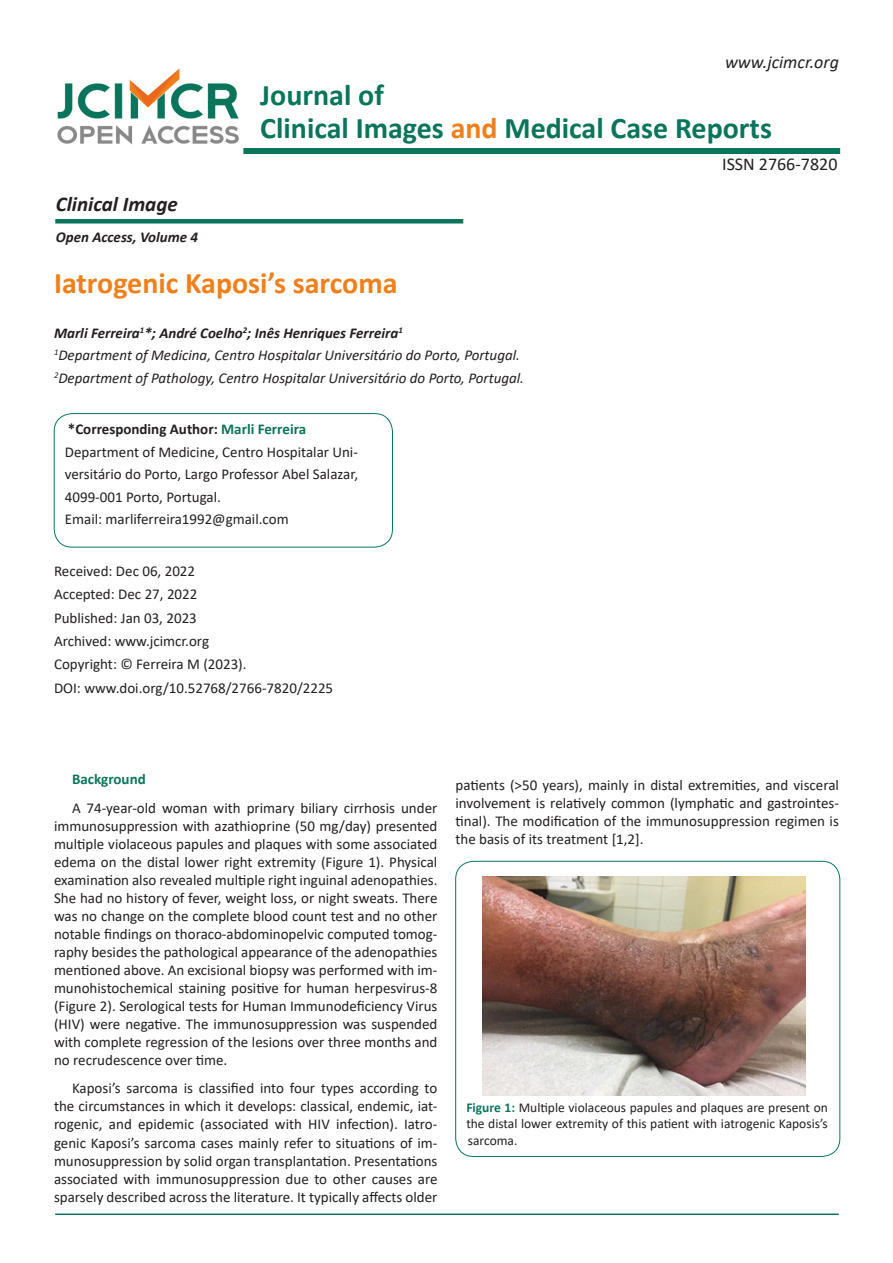
<style>
.page{position:relative;width:893px;height:1263px;background:#fff}
.page>*{position:absolute;margin:0;border:0;box-sizing:border-box;transform-origin:0 0}
.t1{font:700 30px "Calibri";color:#0a755b}
.t2{font:700 30px "Calibri";color:#ef7f1a}
.t3{font:italic 700 21px "Calibri";color:#231f20}
.t4{font:italic 18px "Calibri";color:#231f20}
.t5{font:18px "Calibri";color:#231f20}
.t6{font:15px/18px "Calibri";color:#231f20;text-align:justify}
.t7{font:italic 15px "Calibri";color:#231f20}
.t8{font:italic 700 15px "Calibri";color:#231f20}
.t9{font:700 15px "Calibri";color:#231f20}
.t10{font:700 15px "Calibri";color:#0a755b}
.t11{font:13.5px/16.5px "Calibri";color:#231f20;text-align:justify}
.s1{color:#ef7f1a}
.s2{color:#0a755b}
.s3{font-weight:700;color:#0a755b}
</style>
<div class="page">
<div style="left:243px;top:148px;width:597px;height:6px;background:#0a755b"></div>
<div style="left:55px;top:219px;width:408px;height:5px;background:#0a755b"></div>
<img style="left:57px;top:68px;width:182px;height:77px">
<div style="left:54px;top:413px;width:339px;height:134px;border:1px solid #0a755b;border-radius:18px"></div>
<hr style="left:55px;top:1213px;width:784px;height:2px;background:#0a755b">
<div style="left:455px;top:861px;width:385px;height:296px;border:1px solid #0a755b;border-radius:18px"></div>
<img style="left:483px;top:877px;width:323px;height:218px">
<p class="t4" style="left:725px;top:49px;width:115px">www.jcimcr.org</p>
<p class="t1" style="left:260px;top:74px;width:125px">Journal of</p>
<p class="t1" style="left:260px;top:107px;width:513px">Clinical Images <span class="s1">and</span> Medical Case Reports</p>
<p class="t3" style="left:56px;top:189px;width:123px">Clinical Image</p>
<p class="t8" style="left:56px;top:226px;width:144px">Open Access, Volume 4</p>
<p class="t2" style="left:54px;top:262px;width:345px">Iatrogenic Kaposi’s sarcoma</p>
<p class="t8" style="left:54px;top:322px;width:350px">Marli Ferreira<sup>1</sup>*; André Coelho<sup>2</sup>; Inês Henriques Ferreira<sup>1</sup></p>
<p class="t7" style="left:54px;top:345px;width:467px"><sup>1</sup>Department of Medicina, Centro Hospitalar Universitário do Porto, Portugal.</p>
<p class="t7" style="left:54px;top:367px;width:472px"><sup>2</sup>Department of Pathology, Centro Hospitalar Universitário do Porto, Portugal.</p>
<p class="t9" style="left:68px;top:418px;width:240px">*Corresponding Author: <span class="s2">Marli Ferreira</span></p>
<p class="t6" style="left:65px;top:440px;width:295px;line-height:22.5px">Department of Medicine, Centro Hospitalar Uni&shy;versitário do Porto, Largo Professor Abel Salazar, 4099-001 Porto, Portugal.</p>
<p class="t6" style="left:65px;top:510px;width:225px">Email: marliferreira1992@gmail.com</p>
<p class="t6" style="left:54px;top:561px;width:143px">Received: Dec 06, 2022</p>
<p class="t6" style="left:54px;top:585px;width:145px">Accepted: Dec 27, 2022</p>
<p class="t6" style="left:54px;top:608px;width:144px">Published: Jan 03, 2023</p>
<p class="t6" style="left:54px;top:632px;width:157px">Archived: www.jcimcr.org</p>
<p class="t6" style="left:54px;top:655px;width:194px">Copyright: © Ferreira M (2023).</p>
<p class="t6" style="left:54px;top:678px;width:281px">DOI: www.doi.org/10.52768/2766-7820/2225</p>
<p class="t5" style="left:722px;top:151px;width:117px">ISSN 2766-7820</p>
<p class="t10" style="left:72px;top:768px;width:75px">Background</p>
<p class="t6" style="left:54px;top:798px;width:385px;text-indent:18px">A 74-year-old woman with primary biliary cirrhosis under immunosuppression with azathioprine (50 mg/day) presented multiple violaceous papules and plaques with some associated edema on the distal lower right extremity (Figure 1). Physical examination also revealed multiple right inguinal adenopathies.<br>She had no history of fever, weight loss, or night sweats. There was no change on the complete blood count test and no other notable findings on thoraco-abdominopelvic computed tomog&shy;raphy besides the pathological appearance of the adenopathies mentioned above. An excisional biopsy was performed with im&shy;munohistochemical staining positive for human herpesvirus-8 (Figure 2). Serological tests for Human Immunodeficiency Virus (HIV) were negative. The immunosuppression was suspended with complete regression of the lesions over three months and no recrudescence over time.</p>
<p class="t6" style="left:54px;top:1079px;width:385px;text-indent:18px">Kaposi’s sarcoma is classified into four types according to the circumstances in which it develops: classical, endemic, iat&shy;rogenic, and epidemic (associated with HIV infection). Iatro&shy;genic Kaposi’s sarcoma cases mainly refer to situations of im&shy;munosuppression by solid organ transplantation. Presentations associated with immunosuppression due to other causes are sparsely described across the literature. It typically affects older</p>
<p class="t6" style="left:455px;top:775px;width:385px">patients (&gt;50 years), mainly in distal extremities, and visceral involvement is relatively common (lymphatic and gastrointes&shy;tinal). The modification of the immunosuppression regimen is the basis of its treatment [1,2].</p>
<p class="t11" style="left:466px;top:1098px;width:363px"><span class="s3">Figure 1:</span> Multiple violaceous papules and plaques are present on the distal lower extremity of this patient with iatrogenic Kaposis’s sarcoma.</p>
</div>
